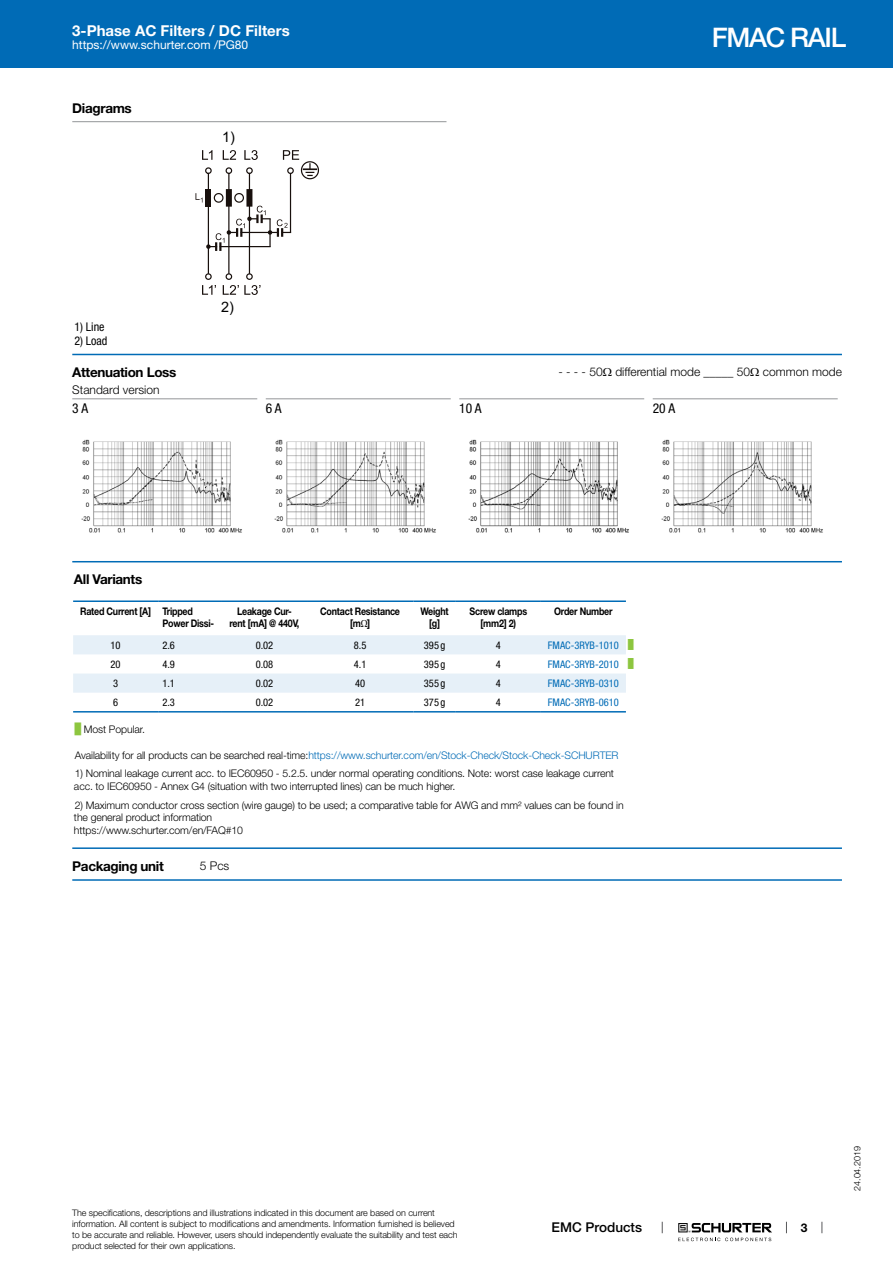
<style>
.page{position:relative;width:893px;height:1263px;background:#fff}
.page>*{position:absolute;margin:0;border:0;box-sizing:border-box;transform-origin:0 0}
.t1{font:500 27px "Helvetica Neue LT";letter-spacing:-.05em;color:#fff}
.t2{font:700 15px "Helvetica Neue LT";color:#fff}
.t3{font:14.4px "Arial";color:#000}
.t4{font:700 13.5px "Helvetica Neue LT";letter-spacing:-.025em;color:#000}
.t5{font:500 13.5px "Helvetica Neue LT";color:#000}
.t6{font:condensed 13.5px "Helvetica Neue LT";color:#000}
.t7{font:300 12px "Helvetica Neue LT";color:#000}
.t8{font:12px "Helvetica Neue LT";color:#fff}
.t9{font:condensed 12px "Helvetica Neue LT";color:#000}
.t10{font:700 12px "Helvetica Neue LT";color:#000}
.t11{font:300 10.5px/12.6px "Helvetica Neue LT";letter-spacing:-.01em;color:#000}
.t12{font:700 10.5px/12.6px "Helvetica Neue LT";letter-spacing:-.025em;color:#000;text-align:center;scale:.85 1}
.t13{font:300 10.5px "Helvetica Neue LT";letter-spacing:-.01em;color:#006bb6}
.t14{font:condensed 10.5px "Helvetica Neue LT";color:#000}
.t15{font:condensed 10.5px "Helvetica Neue LT";color:#006bb6}
.t16{font:300 9px/10.8px "Helvetica Neue LT";letter-spacing:-.01em;color:#000}
.s1{font-family:"Arial Unicode MS";font-weight:400}
.s2{font-family:"Arial Unicode MS";font-stretch:normal;font-size:9px;color:#8dc63f}
.s3{font-family:"Arial Unicode MS";font-weight:400;color:#8dc63f}
.s4{color:#000}
</style>
<div class="page">
<svg style="left:678px;top:1223px;width:94px;height:18px"></svg>
<div style="left:0;top:0;width:893px;height:68px;background:#006bb6"></div>
<hr style="left:72px;top:121px;width:374px;height:1px;background:#939598">
<svg style="left:195px;top:150px;width:124px;height:145px"></svg>
<hr style="left:72px;top:354px;width:770px;height:1px;background:#006bb6">
<hr style="left:72px;top:398px;width:185px;height:1px;background:#939598">
<img style="left:81px;top:439px;width:161px;height:94px">
<hr style="left:266px;top:398px;width:185px;height:1px;background:#939598">
<img style="left:274px;top:439px;width:162px;height:94px">
<hr style="left:459px;top:398px;width:185px;height:1px;background:#939598">
<img style="left:468px;top:439px;width:161px;height:94px">
<hr style="left:653px;top:398px;width:185px;height:1px;background:#939598">
<img style="left:661px;top:439px;width:162px;height:94px">
<hr style="left:72px;top:561px;width:770px;height:1px;background:#006bb6">
<svg style="left:73px;top:712px;width:553px;height:1px"></svg>
<svg style="left:73px;top:635px;width:553px;height:58px"></svg>
<hr style="left:73px;top:600px;width:85px;height:2px;background:#006bb6">
<hr style="left:158px;top:600px;width:64px;height:2px;background:#006bb6">
<hr style="left:222px;top:600px;width:85px;height:2px;background:#006bb6">
<hr style="left:307px;top:600px;width:106px;height:2px;background:#006bb6">
<hr style="left:413px;top:600px;width:43px;height:2px;background:#006bb6">
<hr style="left:456px;top:600px;width:85px;height:2px;background:#006bb6">
<hr style="left:541px;top:600px;width:85px;height:2px;background:#006bb6">
<hr style="left:73px;top:711px;width:85px;height:1px;background:#006bb6">
<hr style="left:158px;top:711px;width:64px;height:1px;background:#006bb6">
<hr style="left:222px;top:711px;width:85px;height:1px;background:#006bb6">
<hr style="left:307px;top:711px;width:106px;height:1px;background:#006bb6">
<hr style="left:413px;top:711px;width:43px;height:1px;background:#006bb6">
<hr style="left:456px;top:711px;width:85px;height:1px;background:#006bb6">
<hr style="left:541px;top:711px;width:85px;height:1px;background:#006bb6">
<hr style="left:72px;top:847px;width:770px;height:2px;background:#006bb6">
<hr style="left:72px;top:879px;width:770px;height:2px;background:#006bb6">
<h2 class="t2" style="left:72px;top:21px;width:219px">3-Phase AC Filters / DC Filters</h2>
<p class="t8" style="left:72px;top:38px;width:178px">https://www.schurter.com /PG80</p>
<p class="t4" style="left:72px;top:99px;width:61px">Diagrams</p>
<h3 class="t3" style="left:222px;top:128px;width:14px">1)</h3>
<h3 class="t3" style="left:221px;top:298px;width:14px">2)</h3>
<h1 class="t1" style="left:712px;top:21px;width:136px">FMAC RAIL</h1>
<p class="t9" style="left:74px;top:319px;width:32px">1) Line</p>
<p class="t9" style="left:74px;top:334px;width:35px">2) Load</p>
<p class="t4" style="left:72px;top:364px;width:106px">Attenuation Loss</p>
<p class="t7" style="left:558px;top:364px;width:285px">- - - - 50<span class="s1">Ω</span> differential mode _____ 50<span class="s1">Ω</span> common mode</p>
<p class="t7" style="left:72px;top:382px;width:89px">Standard version</p>
<p class="t6" style="left:72px;top:401px;width:17px">3 A</p>
<p class="t6" style="left:266px;top:401px;width:17px">6 A</p>
<p class="t6" style="left:459px;top:401px;width:24px">10 A</p>
<p class="t6" style="left:653px;top:401px;width:24px">20 A</p>
<p class="t4" style="left:74px;top:571px;width:70px">All Variants</p>
<p class="t12" style="left:162px;top:604px;width:62px;text-align:left;text-indent:-82px">Rated Current [A] Tripped<br>Power Dissi-</p>
<p class="t12" style="left:230px;top:604px;width:84px">Leakage Cur&shy;rent [mA] @ 440V,</p>
<p class="t12" style="left:320px;top:604px;width:95px">Contact Resistance [m<span class="s1">Ω</span>]</p>
<p class="t12" style="left:420px;top:604px;width:35px">Weight [g]</p>
<p class="t12" style="left:470px;top:604px;width:69px">Screw clamps [mm2] 2)</p>
<p class="t12" style="left:554px;top:604px;width:70px">Order Number</p>
<p class="t14" style="left:111px;top:639px;width:12px">10</p>
<p class="t14" style="left:162px;top:639px;width:14px">2.6</p>
<p class="t14" style="left:256px;top:639px;width:19px">0.02</p>
<p class="t14" style="left:354px;top:639px;width:14px">8.5</p>
<p class="t14" style="left:424px;top:639px;width:23px">395 g</p>
<p class="t14" style="left:496px;top:639px;width:7px">4</p>
<p class="t15" style="left:548px;top:639px;width:87px">FMAC-3RYB-1010 <span class="s2">█</span></p>
<p class="t14" style="left:111px;top:658px;width:12px">20</p>
<p class="t14" style="left:162px;top:658px;width:14px">4.9</p>
<p class="t14" style="left:256px;top:658px;width:19px">0.08</p>
<p class="t14" style="left:354px;top:658px;width:14px">4.1</p>
<p class="t14" style="left:424px;top:658px;width:23px">395 g</p>
<p class="t14" style="left:496px;top:658px;width:7px">4</p>
<p class="t15" style="left:548px;top:658px;width:87px">FMAC-3RYB-2010 <span class="s2">█</span></p>
<p class="t14" style="left:113px;top:677px;width:7px">3</p>
<p class="t14" style="left:162px;top:677px;width:14px">1.1</p>
<p class="t14" style="left:256px;top:677px;width:19px">0.02</p>
<p class="t14" style="left:355px;top:677px;width:12px">40</p>
<p class="t14" style="left:424px;top:677px;width:23px">355 g</p>
<p class="t14" style="left:496px;top:677px;width:7px">4</p>
<p class="t15" style="left:548px;top:677px;width:72px">FMAC-3RYB-0310</p>
<p class="t14" style="left:113px;top:696px;width:7px">6</p>
<p class="t14" style="left:162px;top:696px;width:14px">2.3</p>
<p class="t14" style="left:256px;top:696px;width:19px">0.02</p>
<p class="t14" style="left:355px;top:696px;width:12px">21</p>
<p class="t14" style="left:424px;top:696px;width:23px">375 g</p>
<p class="t14" style="left:496px;top:696px;width:7px">4</p>
<p class="t15" style="left:548px;top:696px;width:72px">FMAC-3RYB-0610</p>
<p class="t11" style="left:75px;top:723px;width:72px"><span class="s3">█</span> Most Popular.</p>
<p class="t13" style="left:75px;top:749px;width:545px"><span class="s4">Availability for all products can be searched real-time:</span>https://www.schurter.com/en/Stock-Check/Stock-Check-SCHURTER</p>
<p class="t11" style="left:74px;top:767px;width:542px">1) Nominal leakage current acc. to IEC60950 - 5.2.5. under normal operating conditions. Note: worst case leakage current acc. to IEC60950 - Annex G4 (situation with two interrupted lines) can be much higher.</p>
<p class="t11" style="left:74px;top:798px;width:551px">2) Maximum conductor cross section (wire gauge) to be used; a comparative table for AWG and mm² values can be found in the general product information<br>https://www.schurter.com/en/FAQ#10</p>
<p class="t4" style="left:72px;top:857px;width:93px">Packaging unit</p>
<p class="t7" style="left:200px;top:858px;width:31px">5 Pcs</p>
<p class="t16" style="left:72px;top:1207px;width:387px">The specifications, descriptions and illustrations indicated in this document are based on current information. All content is subject to modifications and amendments. Information furnished is believed to be accurate and reliable. However, users should independently evaluate the suitability and test each product selected for their own applications.</p>
<p class="t5" style="left:552px;top:1219px;width:92px">EMC Products</p>
<p class="t10" style="left:801px;top:1220px;width:8px">3</p>
<p class="t16" style="left:852px;top:1191px;width:46px;rotate:-90deg">24.04.2019</p>
</div>
